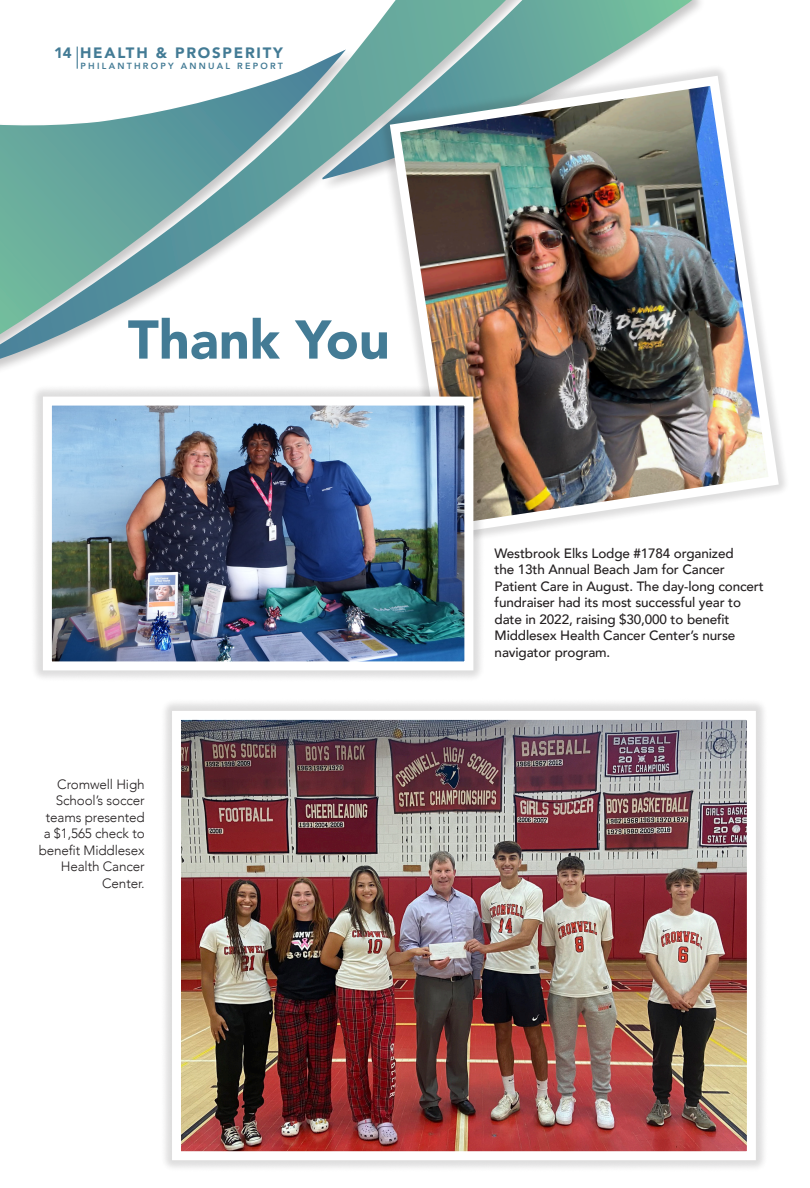
<style>
.page{position:relative;width:810px;height:1188px;background:#fff}
.page>*{position:absolute;margin:0;border:0;box-sizing:border-box;transform-origin:0 0}
.t1{font:900 54px "Avenir";color:#437b95}
.t2{font:900 15px "Avenir";letter-spacing:.12em;color:#437b95}
.STDHeader{font:500 13.5px/16.5px "Avenir";letter-spacing:-.01em;color:#231f20}
.STDHeader-2{font:300 13.5px/16.5px "Avenir";letter-spacing:-.01em;color:#231f20;text-align:right}
.t3{font:800 8.85px "Avenir";letter-spacing:.25em;color:#437b95}
</style>
<div class="page">
<svg style="left:661px;top:0;width:33px;height:34px"></svg>
<svg style="left:0;top:0;width:661px;height:369px"></svg>
<svg style="left:77px;top:47px;width:1px;height:22px"></svg>
<svg style="left:376px;top:62px;width:410px;height:425px"></svg>
<img style="left:385px;top:71px;width:399px;height:465px">
<div style="left:31px;top:384px;width:454px;height:298px;background:#231f20;opacity:.15"></div>
<img style="left:53px;top:407px;width:410px;height:253px">
<div style="left:43px;top:397px;width:430px;height:273px;border:9px solid #fff"></div>
<div style="left:160px;top:699px;width:608px;height:473px;background:#231f20;opacity:.15"></div>
<img style="left:182px;top:721px;width:564px;height:429px">
<div style="left:172px;top:711px;width:584px;height:449px;border:9px solid #fff"></div>
<p class="t2" style="left:54px;top:40px;width:19px">14</p>
<p class="t2" style="left:80px;top:40px;width:204px">HEALTH &amp; PROSPERITY</p>
<p class="t3" style="left:81px;top:59px;width:204px">PHILANTHROPY ANNUAL REPORT</p>
<p class="t1" style="left:128px;top:294px;width:263px">Thank You</p>
<p class="STDHeader-2" style="left:39px;top:776px;width:108px">Cromwell High<br>School’s soccer teams presented a $1,565 check to benefit Middlesex<br>Health Cancer<br>Center.</p>
<p class="STDHeader" style="left:495px;top:544px;width:271px">Westbrook Elks Lodge #1784 organized<br>the 13th Annual Beach Jam for Cancer Patient Care in August. The day-long concert fundraiser had its most successful year to date in 2022, raising $30,000 to benefit Middlesex Health Cancer Center’s nurse navigator program.</p>
</div>
